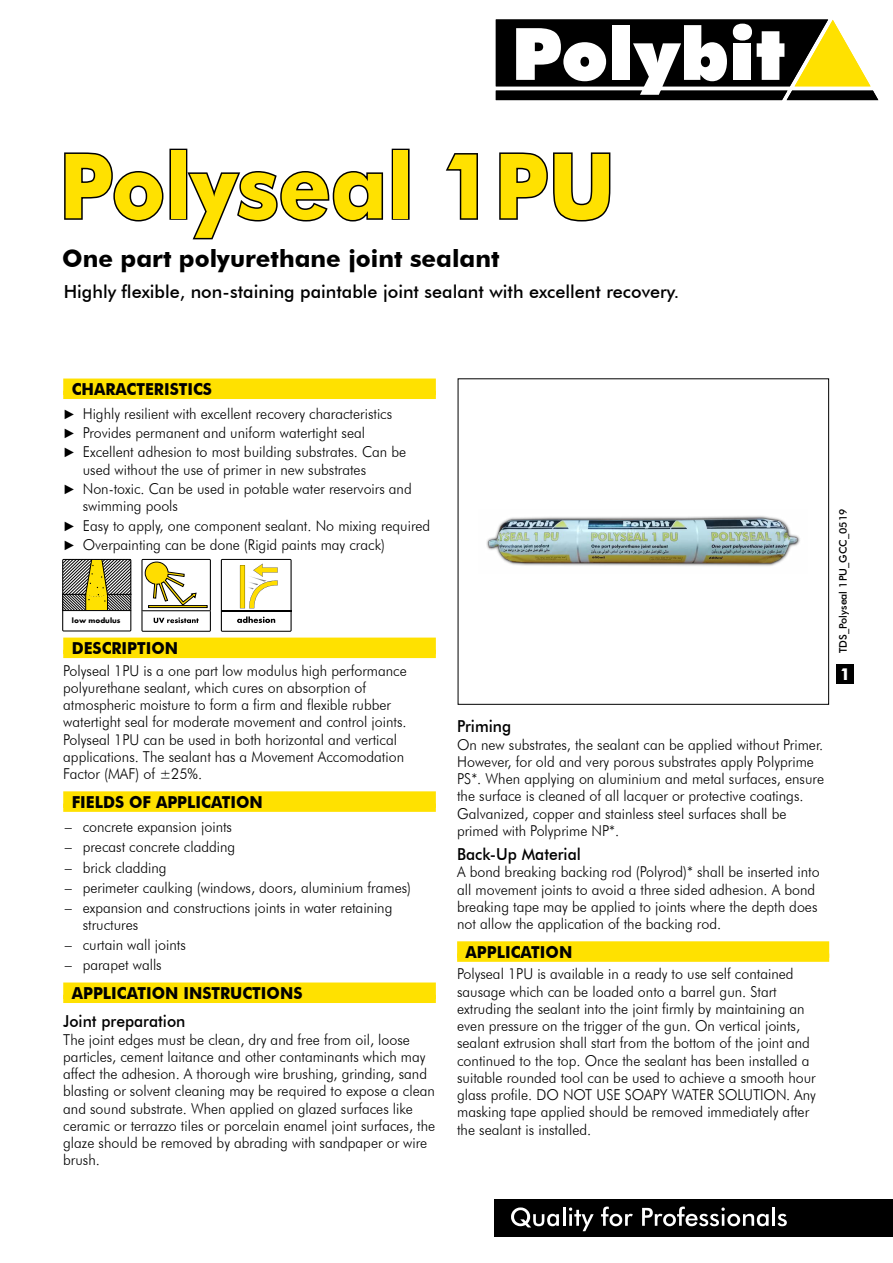
<style>
.page{position:relative;width:893px;height:1263px;background:#fff}
.page>*{position:absolute;margin:0;border:0;box-sizing:border-box;transform-origin:0 0}
.t1{font:700 90px "Futura BT";color:#ffe100;scale:.95 1}
.t2{font:700 24px "Futura BT";color:#000}
.t3{font:500 18px "Futura BT";color:#000}
.t4{font:700 16.5px "Futura BT";color:#000;scale:.95 1}
.t5{font:500 16.5px "Futura BT";color:#000;scale:.95 1}
.t6{font:700 16.5px "Futura BT";color:#fff}
.t7{font:300 15px/17.2px "Futura BT";color:#000;scale:.95 1}
.t8{font:500 10.5px "Futura BT";color:#000}
.t9{font:700 7.65px "Futura";color:#000;scale:1.04 1}
.s1{font-family:"Arial Narrow";font-weight:400;font-size:13.5px}
</style>
<div class="page">
<svg style="left:496px;top:19px;width:382px;height:81px"></svg>
<div style="left:612px;top:25px;width:18px;height:55px;background:#fff"></div>
<div style="left:837px;top:664px;width:17px;height:20px;background:#000"></div>
<div style="left:495px;top:1199px;width:398px;height:37px;background:#000"></div>
<svg style="left:511px;top:1207px;width:83px;height:24px"></svg>
<svg style="left:601px;top:1206px;width:32px;height:20px"></svg>
<svg style="left:642px;top:1206px;width:127px;height:20px"></svg>
<hr style="left:772px;top:1207px;width:3px;height:19px;background:#fff">
<svg style="left:777px;top:1214px;width:10px;height:12px"></svg>
<svg style="left:64px;top:152px;width:100px;height:70px"></svg>
<div style="left:169px;top:149px;width:18px;height:71px;border:3px solid #000"></div>
<svg style="left:185px;top:169px;width:199px;height:71px"></svg>
<div style="left:392px;top:149px;width:18px;height:71px;border:3px solid #000"></div>
<svg style="left:445px;top:153px;width:33px;height:67px"></svg>
<svg style="left:499px;top:152px;width:112px;height:70px"></svg>
<div style="left:63px;top:378px;width:373px;height:17px;background:#ffe100"></div>
<div style="left:63px;top:391px;width:373px;height:8px;background:#ffe100"></div>
<div style="left:63px;top:638px;width:373px;height:16px;background:#ffe100"></div>
<div style="left:63px;top:650px;width:373px;height:8px;background:#ffe100"></div>
<div style="left:63px;top:791px;width:373px;height:17px;background:#ffe100"></div>
<div style="left:63px;top:804px;width:373px;height:8px;background:#ffe100"></div>
<div style="left:63px;top:982px;width:373px;height:17px;background:#ffe100"></div>
<div style="left:63px;top:995px;width:373px;height:8px;background:#ffe100"></div>
<div style="left:457px;top:941px;width:372px;height:17px;background:#ffe100"></div>
<div style="left:457px;top:953px;width:372px;height:9px;background:#ffe100"></div>
<div style="left:458px;top:378px;width:371px;height:327px;border:1px solid #000"></div>
<img style="left:486px;top:516px;width:314px;height:50px">
<svg style="left:141px;top:559px;width:70px;height:73px"></svg>
<div style="left:148px;top:605px;width:59px;height:3px;background:#fd0;border:1px solid #000"></div>
<svg style="left:221px;top:559px;width:71px;height:73px"></svg>
<svg style="left:62px;top:559px;width:70px;height:72px"></svg>
<h1 class="t1" style="left:59px;top:132px;width:587px">Polyseal 1PU</h1>
<h2 class="t2" style="left:62px;top:244px;width:439px">One part polyurethane joint sealant</h2>
<p class="t3" style="left:64px;top:281px;width:617px">Highly flexible, non-staining paintable joint sealant with excellent recovery.</p>
<p class="t4" style="left:72px;top:379px;width:149px">CHARACTERISTICS</p>
<p class="t7" style="left:65px;top:403px;width:361px;line-height:19.4px"><span class="s1">►</span> Highly resilient with excellent recovery characteristics <span class="s1">►</span> Provides permanent and uniform watertight seal<br><span class="s1">►</span> Excellent adhesion to most building substrates. Can be</p>
<p class="t7" style="left:65px;top:459px;width:367px;line-height:19.4px;text-indent:18px">used without the use of primer in new substrates<br><span class="s1">►</span> Non-toxic. Can be used in potable water reservoirs and</p>
<p class="t7" style="left:65px;top:496px;width:386px;line-height:19.4px;text-indent:18px">swimming pools<br><span class="s1">►</span> Easy to apply, one component sealant. No mixing required <span class="s1">►</span> Overpainting can be done (Rigid paints may crack)</p>
<p class="t9" style="left:72px;top:616px;width:48px">low modulus</p>
<p class="t4" style="left:72px;top:638px;width:114px">DESCRIPTION</p>
<p class="t7" style="left:63px;top:661px;width:363px">Polyseal 1PU is a one part low modulus high performance polyurethane sealant, which cures on absorption of atmospheric moisture to form a firm and flexible rubber watertight seal for moderate movement and control joints.<br>Polyseal 1PU can be used in both horizontal and vertical applications. The sealant has a Movement Accomodation Factor (MAF) of ±25%.</p>
<p class="t4" style="left:72px;top:792px;width:101px">Fields of app</p>
<p class="t4" style="left:187px;top:792px;width:20px">lication</p>
<p class="t7" style="left:65px;top:818px;width:178px">– concrete expansion joints</p>
<p class="t7" style="left:65px;top:838px;width:181px">– precast concrete cladding</p>
<p class="t7" style="left:65px;top:858px;width:109px">– brick cladding</p>
<p class="t7" style="left:65px;top:878px;width:366px">– perimeter caulking (windows, doors, aluminium frames)</p>
<p class="t7" style="left:83px;top:899px;width:327px;text-indent:-18px">– expansion and constructions joints in water retaining structures</p>
<p class="t7" style="left:65px;top:936px;width:129px">– curtain wall joints</p>
<p class="t7" style="left:65px;top:956px;width:104px">– parapet walls</p>
<p class="t4" style="left:72px;top:983px;width:244px">APPLICATION INSTRUCTIONS</p>
<p class="t5" style="left:63px;top:1011px;width:130px">Joint preparation</p>
<p class="t7" style="left:63px;top:1030px;width:393px">The joint edges must be clean, dry and free from oil, loose particles, cement laitance and other contaminants which may affect the adhesion. A thorough wire brushing, grinding, sand blasting or solvent cleaning may be required to expose a clean and sound substrate. When applied on glazed surfaces like ceramic or terrazzo tiles or porcelain enamel joint surfaces, the glaze should be removed by abrading with sandpaper or wire brush.</p>
<p class="t8" style="left:837px;top:653px;width:146px;rotate:-90deg">TDS_Polyseal 1PU_GCC_0519</p>
<p class="t6" style="left:840px;top:664px;width:12px">1</p>
<p class="t5" style="left:457px;top:717px;width:58px">Priming</p>
<p class="t7" style="left:457px;top:736px;width:388px">On new substrates, the sealant can be applied without Primer.<br>However, for old and very porous substrates apply Polyprime PS*. When applying on aluminium and metal surfaces, ensure the surface is cleaned of all lacquer or protective coatings.<br>Galvanized, copper and stainless steel surfaces shall be primed with Polyprime NP*.</p>
<p class="t5" style="left:457px;top:844px;width:132px">Back-Up Material</p>
<p class="t7" style="left:457px;top:863px;width:383px">A bond breaking backing rod (Polyrod)* shall be inserted into all movement joints to avoid a three sided adhesion. A bond breaking tape may be applied to joints where the depth does not allow the application of the backing rod.</p>
<p class="t4" style="left:466px;top:942px;width:114px">APPLICATION</p>
<p class="t7" style="left:457px;top:965px;width:379px">Polyseal 1PU is available in a ready to use self contained sausage which can be loaded onto a barrel gun. Start extruding the sealant into the joint firmly by maintaining an even pressure on the trigger of the gun. On vertical joints, sealant extrusion shall start from the bottom of the joint and continued to the top. Once the sealant has been installed a suitable rounded tool can be used to achieve a smooth hour glass profile. DO NOT USE SOAPY WATER SOLUTION. Any masking tape applied should be removed immediately after the sealant is installed.</p>
</div>
